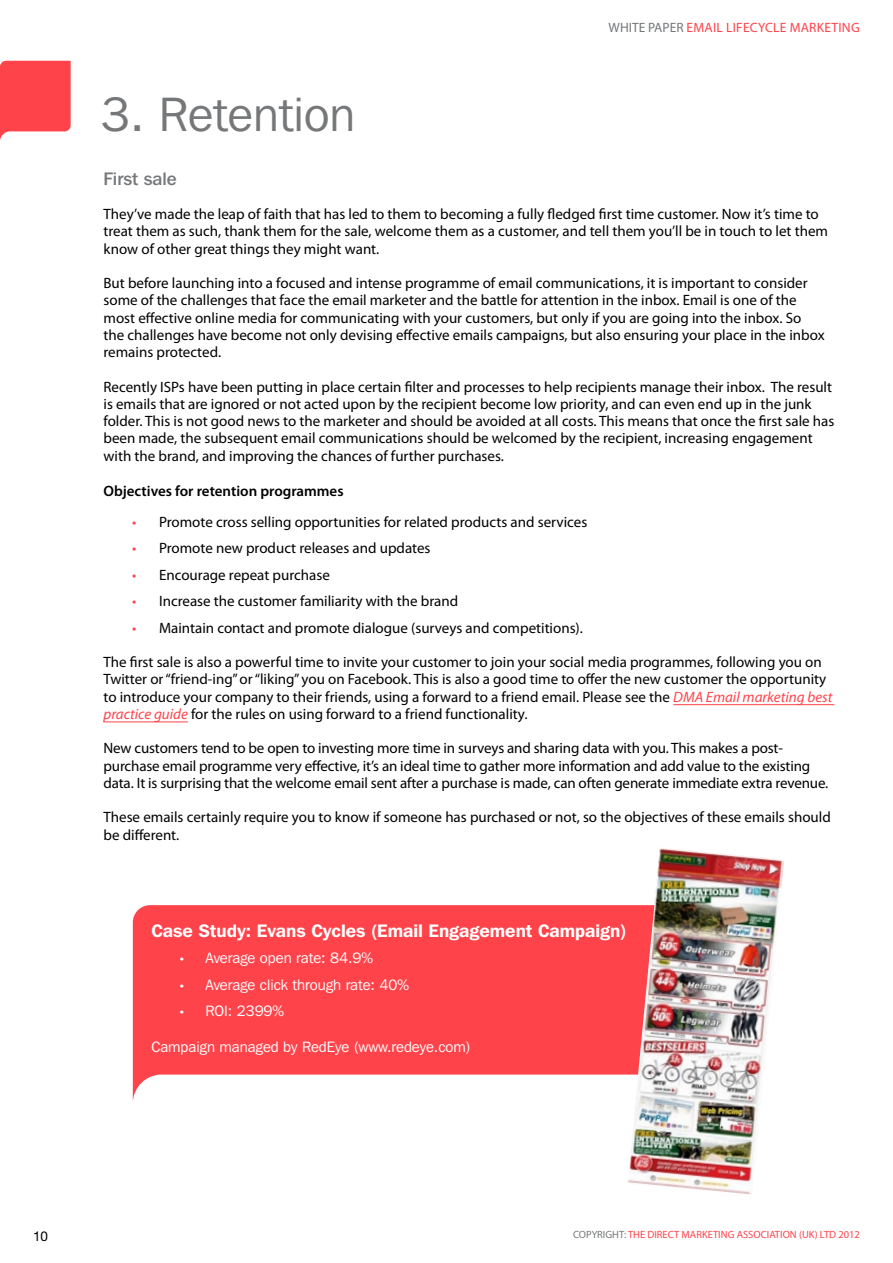
<style>
.page{position:relative;width:893px;height:1263px;background:#fff}
.page>*{position:absolute;margin:0;border:0;box-sizing:border-box;transform-origin:0 0}
.t1{font:48px "Franklin Gothic IT Cby BT";color:#757779}
.t2{font:600 18px "Franklin Gothic IT Cby BT";color:#fff}
.t3{font:500 18px "Franklin Gothic IT Cby BT";color:#757779}
.t4{font:15px/17.2px "Myriad Pro";color:#000}
.t5{font:15px "Franklin Gothic IT Cby BT";color:#fff}
.t6{font:600 15px "Myriad Pro";color:#000}
.t7{font:13.5px "Myriad Pro";letter-spacing:.01em;color:#ff434a}
.t8{font:13.5px "Helvetica Neue";color:#000}
.t9{font:10.5px "Myriad Pro";color:#ff434a}
.s1{color:#757779}
.s2{color:#ff434a}
.s3{font-style:italic;color:#ff434a}
.s4{font-family:"Myriad Pro"}
</style>
<div class="page">
<svg style="left:0;top:61px;width:71px;height:80px;background:#ff5a60"></svg>
<hr style="left:673px;top:704px;width:161px;height:1px;background:#ff434a">
<hr style="left:104px;top:721px;width:84px;height:1px;background:#ff434a">
<svg style="left:133px;top:905px;width:495px;height:195px;background:#ff5b61"></svg>
<img style="left:628px;top:848px;width:156px;height:347px">
<h1 class="t1" style="left:102px;top:85px;width:255px">3. Retention</h1>
<p class="t7" style="left:609px;top:20px;width:253px"><span class="s1">WHITE PAPER</span> Emai l lifecycle marketi ng</p>
<p class="t3" style="left:104px;top:167px;width:75px">First sale</p>
<p class="t4" style="left:104px;top:205px;width:726px">They’ve made the leap of faith that has led to them to becoming a fully fledged first time customer. Now it’s time to treat them as such, thank them for the sale, welcome them as a customer, and tell them you’ll be in touch to let them know of other great things they might want.</p>
<p class="t4" style="left:104px;top:274px;width:723px">But before launching into a focused and intense programme of email communications, it is important to consider some of the challenges that face the email marketer and the battle for attention in the inbox. Email is one of the most effective online media for communicating with your customers, but only if you are going into the inbox. So the challenges have become not only devising effective emails campaigns, but also ensuring your place in the inbox remains protected.</p>
<p class="t4" style="left:104px;top:378px;width:732px">Recently ISPs have been putting in place certain filter and processes to help recipients manage their inbox. The result is emails that are ignored or not acted upon by the recipient become low priority, and can even end up in the junk folder. This is not good news to the marketer and should be avoided at all costs. This means that once the first sale has been made, the subsequent email communications should be welcomed by the recipient, increasing engagement with the brand, and improving the chances of further purchases.</p>
<p class="t6" style="left:104px;top:481px;width:242px">Objectives for retention programmes</p>
<p class="t4" style="left:132px;top:513px;width:457px"><span class="s2">•</span> Promote cross selling opportunities for related products and services</p>
<p class="t4" style="left:132px;top:539px;width:300px"><span class="s2">•</span> Promote new product releases and updates</p>
<p class="t4" style="left:132px;top:566px;width:199px"><span class="s2">•</span> Encourage repeat purchase</p>
<p class="t4" style="left:132px;top:592px;width:328px"><span class="s2">•</span> Increase the customer familiarity with the brand</p>
<p class="t4" style="left:132px;top:619px;width:452px"><span class="s2">•</span> Maintain contact and promote dialogue (surveys and competitions).</p>
<p class="t4" style="left:104px;top:653px;width:730px">The first sale is also a powerful time to invite your customer to join your social media programmes, following you on Twitter or “friend-ing” or “liking” you on Facebook. This is also a good time to offer the new customer the opportunity to introduce your company to their friends, using a forward to a friend email. Please see the <span class="s3">DMA Email marketing best practice guide</span> for the rules on using forward to a friend functionality.</p>
<p class="t4" style="left:104px;top:739px;width:726px">New customers tend to be open to investing more time in surveys and sharing data with you. This makes a post&shy;purchase email programme very effective, it’s an ideal time to gather more information and add value to the existing data. It is surprising that the welcome email sent after a purchase is made, can often generate immediate extra revenue.</p>
<p class="t4" style="left:104px;top:808px;width:729px">These emails certainly require you to know if someone has purchased or not, so the objectives of these emails should be different.</p>
<p class="t2" style="left:151px;top:919px;width:477px">Case Study: Evans Cycles (Email Engagement Campaign)</p>
<p class="t5" style="left:180px;top:949px;width:195px"><span class="s4">•</span> Average open rate: 84.9%</p>
<p class="t5" style="left:180px;top:975px;width:231px"><span class="s4">•</span> Average click through rate: 40%</p>
<p class="t5" style="left:180px;top:1002px;width:106px"><span class="s4">•</span> ROI: 2399%</p>
<p class="t5" style="left:151px;top:1038px;width:321px">Campaign managed by RedEye (www.redeye.com)</p>
<p class="t8" style="left:33px;top:1228px;width:17px">10</p>
<p class="t9" style="left:573px;top:1228px;width:288px"><span class="s1">COPYRIGHT:</span> THE DIRECT MARKETING ASSOCIATION (UK) LTD 2012</p>
</div>
